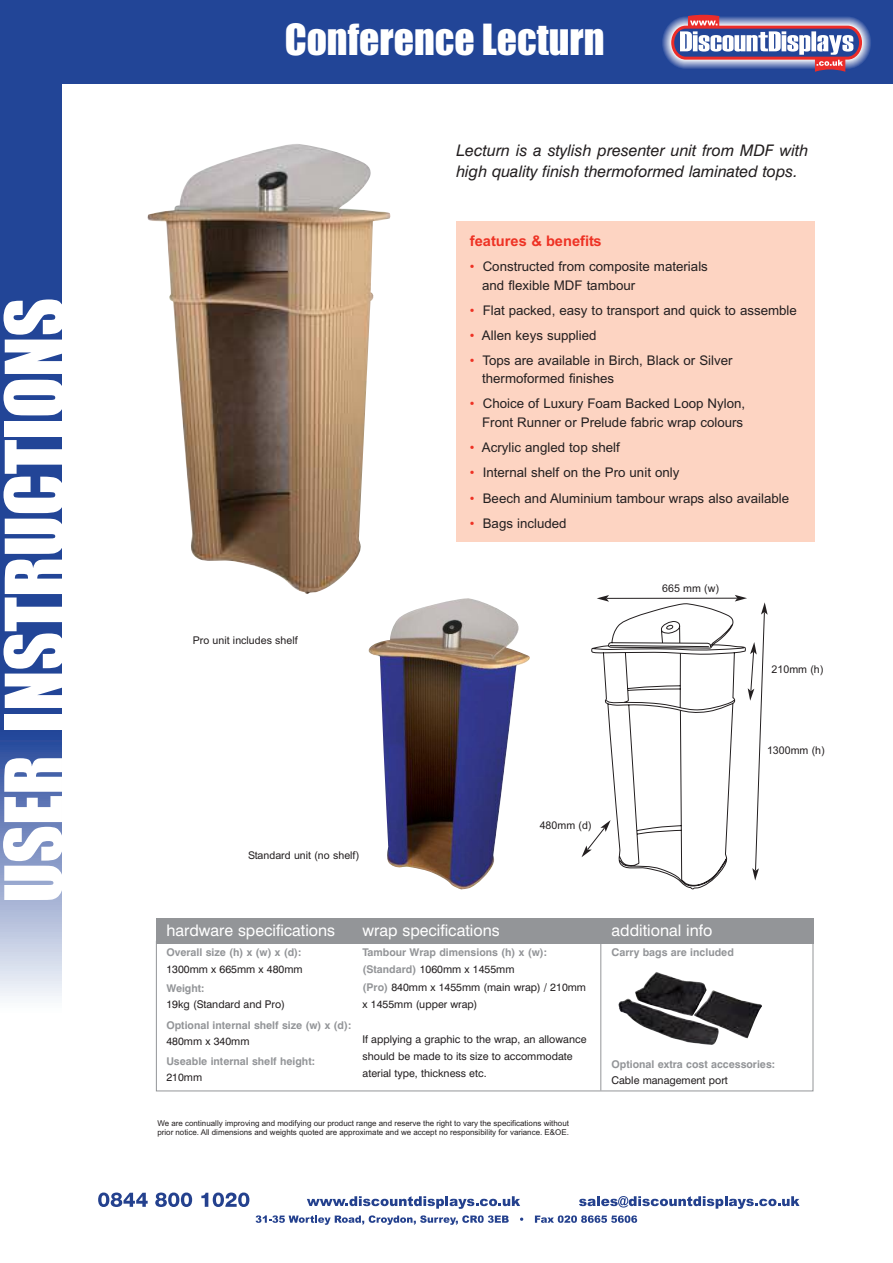
<style>
.page{position:relative;width:893px;height:1263px;background:#fff}
.page>*{position:absolute;margin:0;border:0;box-sizing:border-box;transform-origin:0 0}
.t1{font:39.75px "Impact";color:#fff}
.t2{font:15.9px/21.3px "Swiss 721 BT Italic+SODOTY";color:#231f20}
.t3{font:15.9px "Swiss 721 BT Roman+UZNEPO";color:#fff}
.t4{font:700 14.7px "Arial";color:#ee3224}
.t5{font:13.35px/18.6px "Arial";color:#231f20}
.t6{font:10.65px/17.2px "Swiss 721 BT Roman+UZNEPO";color:#231f20}
.t7{font:10.65px "Swiss 721 BT Bold+DQRVWT";color:#939598}
.t8{font:10.65px "Arial";color:#231f20}
.t9{font:7.95px/9.6px "Arial";color:#231f20}
.s1{color:#ee3224}
.s2{font-family:"Swiss 721 BT Bold+DQRVWT";color:#939598}
</style>
<div class="page">
<div style="left:0;top:0;width:62px;height:671px;background:#224597"></div>
<div style="left:4px;top:0;width:889px;height:83px;background:#224597"></div>
<svg style="left:0;top:647px;width:62px;height:351px;background:#9cacd1"></svg>
<svg style="left:307px;top:1196px;width:213px;height:13px"></svg>
<svg style="left:579px;top:1196px;width:220px;height:13px"></svg>
<svg style="left:256px;top:1215px;width:253px;height:10px"></svg>
<svg style="left:520px;top:1217px;width:3px;height:4px"></svg>
<svg style="left:535px;top:1215px;width:102px;height:8px"></svg>
<div style="left:5px;top:714px;width:59px;height:15px;background:#fff"></div>
<svg style="left:4px;top:560px;width:58px;height:148px"></svg>
<svg style="left:5px;top:519px;width:57px;height:35px;background:#e1e6f1"></svg>
<svg style="left:4px;top:440px;width:58px;height:73px"></svg>
<div style="left:5px;top:421px;width:59px;height:15px;background:#fff"></div>
<svg style="left:4px;top:380px;width:58px;height:35px;background:#dbe1ee"></svg>
<svg style="left:4px;top:299px;width:58px;height:75px"></svg>
<svg style="left:662px;top:14px;width:209px;height:58px"></svg>
<svg style="left:3px;top:758px;width:59px;height:142px"></svg>
<svg style="left:98px;top:1192px;width:50px;height:15px"></svg>
<svg style="left:155px;top:1192px;width:37px;height:15px"></svg>
<svg style="left:201px;top:1192px;width:48px;height:15px"></svg>
<div style="left:456px;top:222px;width:358px;height:320px;background:#fdd4c2"></div>
<img style="left:147px;top:144px;width:244px;height:450px">
<div style="left:156px;top:918px;width:657px;height:25px;background:#939598"></div>
<hr style="left:600px;top:942px;width:1px;height:148px;background:#939598">
<img style="left:368px;top:598px;width:162px;height:291px">
<div style="left:231px;top:850px;width:146px;height:15px;background:#fff"></div>
<svg style="left:581px;top:595px;width:187px;height:294px"></svg>
<div style="left:767px;top:664px;width:61px;height:13px;background:#fff"></div>
<img style="left:635px;top:972px;width:72px;height:44px">
<h1 class="t1" style="left:285px;top:18px;width:321px">Conference Lecturn</h1>
<p class="t2" style="left:456px;top:141px;width:353px">Lecturn is a stylish presenter unit from MDF with high quality finish thermoformed laminated tops.</p>
<p class="t4" style="left:470px;top:232px;width:133px">features &amp; benefits</p>
<p class="t5" style="left:482px;top:257px;width:227px;text-indent:-12px"><span class="s1">•</span> Constructed from composite materials and flexible MDF tambour</p>
<p class="t5" style="left:470px;top:301px;width:329px"><span class="s1">•</span> Flat packed, easy to transport and quick to assemble</p>
<p class="t5" style="left:470px;top:326px;width:128px"><span class="s1">•</span> Allen keys supplied</p>
<p class="t5" style="left:482px;top:352px;width:252px;line-height:17.2px;text-indent:-12px"><span class="s1">•</span> Tops are available in Birch, Black or Silver thermoformed finishes</p>
<p class="t5" style="left:470px;top:394px;width:277px;text-align:right"><span class="s1">•</span> Choice of Luxury Foam Backed Loop Nylon,<br>Front Runner or Prelude fabric wrap colours</p>
<p class="t5" style="left:470px;top:438px;width:152px"><span class="s1">•</span> Acrylic angled top shelf</p>
<p class="t5" style="left:470px;top:463px;width:211px"><span class="s1">•</span> Internal shelf on the Pro unit only</p>
<p class="t5" style="left:470px;top:489px;width:321px"><span class="s1">•</span> Beech and Aluminium tambour wraps also available</p>
<p class="t5" style="left:470px;top:514px;width:98px"><span class="s1">•</span> Bags included</p>
<p class="t8" style="left:193px;top:634px;width:107px">Pro unit includes shelf</p>
<p class="t8" style="left:248px;top:849px;width:112px">Standard unit (no shelf)</p>
<p class="t8" style="left:662px;top:582px;width:58px">665 mm (w)</p>
<p class="t8" style="left:540px;top:819px;width:53px">480mm (d)</p>
<p class="t3" style="left:166px;top:925px;width:170px">hardware specifications</p>
<p class="t3" style="left:363px;top:925px;width:139px">wrap specifications</p>
<p class="t3" style="left:612px;top:925px;width:102px">additional info</p>
<p class="t8" style="left:772px;top:663px;width:53px">210mm (h)</p>
<p class="t8" style="left:767px;top:744px;width:59px">1300mm (h)</p>
<p class="t7" style="left:166px;top:948px;width:137px">Overall size (h) x (w) x (d):</p>
<p class="t6" style="left:166px;top:962px;width:138px">1300mm x 665mm x 480mm</p>
<p class="t7" style="left:166px;top:984px;width:40px">Weight:</p>
<p class="t6" style="left:166px;top:997px;width:120px">19kg (Standard and Pro)</p>
<p class="t7" style="left:166px;top:1022px;width:186px">Optional internal shelf size (w) x (d):</p>
<p class="t6" style="left:166px;top:1034px;width:85px">480mm x 340mm</p>
<p class="t7" style="left:166px;top:1057px;width:150px">Useable internal shelf height:</p>
<p class="t6" style="left:166px;top:1070px;width:37px">210mm</p>
<p class="t7" style="left:363px;top:948px;width:186px">Tambour Wrap dimensions (h) x (w):</p>
<p class="t6" style="left:363px;top:962px;width:225px"><span class="s2">(Standard)</span> 1060mm x 1455mm<br><span class="s2">(Pro)</span> 840mm x 1455mm (main wrap) / 210mm x 1455mm (upper wrap)</p>
<p class="t6" style="left:363px;top:1031px;width:225px">If applying a graphic to the wrap, an allowance should be made to its size to accommodate aterial type, thickness etc.</p>
<p class="t9" style="left:157px;top:1118px;width:413px">We are continually improving and modifying our product range and reserve the right to vary the specifications without prior notice. All dimensions and weights quoted are approximate and we accept no responsibility for variance. E&amp;OE.</p>
<p class="t7" style="left:612px;top:948px;width:124px">Carry bags are included</p>
<p class="t7" style="left:612px;top:1060px;width:165px">Optional extra cost accessories:</p>
<p class="t6" style="left:612px;top:1072px;width:118px">Cable management port</p>
</div>
